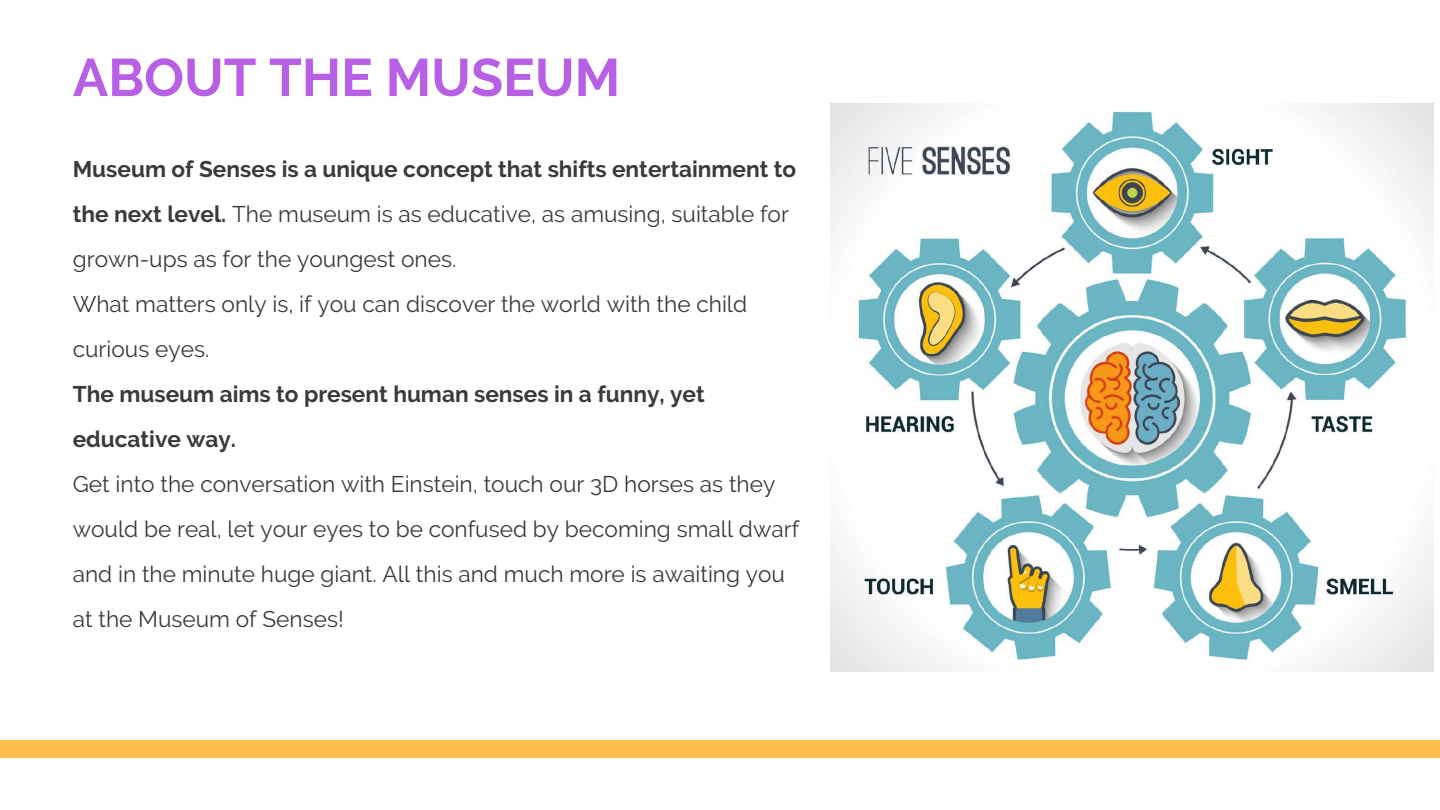
<style>
.page{position:relative;width:1440px;height:810px;background:#fff}
.page>*{position:absolute;margin:0;border:0;box-sizing:border-box;transform-origin:0 0}
.t1{font:700 52.8px "Raleway";color:#b760e6}
.t2{font:22.6px/45px "Raleway";color:#3a3a3a}
.t3{font:700 22.6px/45px "Raleway";color:#3a3a3a}
.s1{font-weight:700}
</style>
<div class="page">
<img style="left:830px;top:104px;width:603px;height:567px">
<div style="left:0;top:740px;width:1440px;height:17px;background:#ffbd4a"></div>
<h1 class="t1" style="left:73px;top:46px;width:549px">ABOUT THE MUSEUM</h1>
<p class="t2" style="left:73px;top:146px;width:725px"><span class="s1">Museum of Senses is a unique concept that shifts entertainment to the next level.</span> The museum is as educative, as amusing, suitable for grown-ups as for the youngest ones.<br>What matters only is, if you can discover the world with the child curious eyes.</p>
<p class="t3" style="left:73px;top:371px;width:634px">The museum aims to present human senses in a funny, yet educative way.</p>
<p class="t2" style="left:73px;top:461px;width:728px">Get into the conversation with Einstein, touch our 3D horses as they would be real, let your eyes to be confused by becoming small dwarf and in the minute huge giant. All this and much more is awaiting you at the Museum of Senses!</p>
</div>
